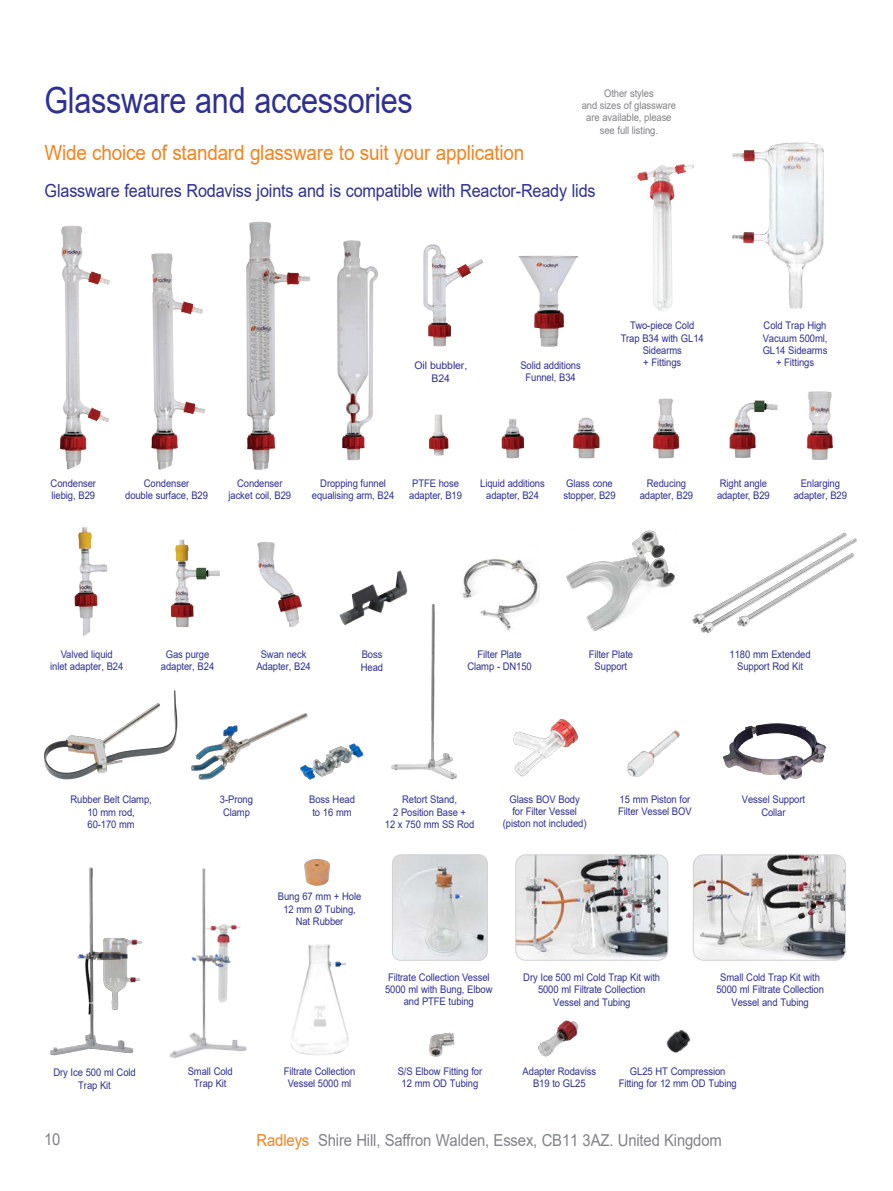
<style>
.page{position:relative;width:893px;height:1191px;background:#fff}
.page>*{position:absolute;margin:0;border:0;box-sizing:border-box;transform-origin:0 0}
.t1{font:36px "Arial";letter-spacing:-.01em;color:#2e3092;scale:.85 1}
.t2{font:21px "Arial";letter-spacing:-.01em;color:#f58220;scale:.9 1}
.t3{font:18px "Arial";letter-spacing:-.01em;color:#2e3092;scale:.9 1}
.t4{font:16.5px "Arial";letter-spacing:-.01em;color:#808285;scale:.9 1}
.New_Style_Sheet{font:10.5px/12.6px "Arial";letter-spacing:-.01em;color:#2e3092;text-align:center;scale:.9 1}
.New_Style_Sheet-2{font:10.5px/12.1px "Arial";letter-spacing:-.01em;color:#808285;text-align:center;scale:.9 1}
.New_Style_Sheet-3{font:10.5px/12.6px "Arial";letter-spacing:-.01em;color:#2e3092;text-align:center}
.s1{color:#f58220}
</style>
<div class="page">
<img style="left:246px;top:222px;width:64px;height:248px">
<img style="left:59px;top:225px;width:52px;height:245px">
<img style="left:151px;top:253px;width:55px;height:217px">
<img style="left:337px;top:240px;width:41px;height:220px">
<img style="left:171px;top:539px;width:49px;height:88px">
<img style="left:75px;top:527px;width:32px;height:109px">
<img style="left:518px;top:255px;width:61px;height:92px">
<img style="left:653px;top:398px;width:27px;height:61px">
<img style="left:806px;top:391px;width:27px;height:69px">
<img style="left:429px;top:414px;width:20px;height:42px">
<img style="left:502px;top:419px;width:22px;height:39px">
<img style="left:573px;top:417px;width:27px;height:41px">
<img style="left:257px;top:542px;width:45px;height:85px">
<img style="left:729px;top:400px;width:48px;height:58px">
<img style="left:423px;top:244px;width:60px;height:102px">
<img style="left:340px;top:570px;width:68px;height:55px">
<img style="left:732px;top:142px;width:92px;height:167px">
<img style="left:631px;top:164px;width:63px;height:147px">
<img style="left:566px;top:530px;width:109px;height:101px">
<img style="left:462px;top:559px;width:77px;height:72px">
<img style="left:44px;top:690px;width:134px;height:90px">
<img style="left:191px;top:713px;width:117px;height:67px">
<img style="left:296px;top:732px;width:68px;height:48px">
<img style="left:386px;top:600px;width:78px;height:180px">
<img style="left:291px;top:944px;width:58px;height:111px">
<img style="left:692px;top:533px;width:165px;height:100px">
<img style="left:723px;top:725px;width:59px;height:53px">
<img style="left:513px;top:719px;width:65px;height:58px">
<img style="left:627px;top:730px;width:53px;height:48px">
<img style="left:50px;top:867px;width:92px;height:189px">
<img style="left:169px;top:868px;width:78px;height:190px">
<img style="left:429px;top:1033px;width:26px;height:24px">
<img style="left:304px;top:859px;width:27px;height:26px">
<img style="left:538px;top:1020px;width:41px;height:37px">
<img style="left:666px;top:1029px;width:25px;height:24px">
<img style="left:516px;top:856px;width:152px;height:104px">
<div style="left:515px;top:854px;width:153px;height:106px;border:1px solid #d1d2d4;border-radius:10px"></div>
<img style="left:693px;top:856px;width:152px;height:104px">
<div style="left:693px;top:854px;width:153px;height:106px;border:1px solid #d1d2d4;border-radius:10px"></div>
<img style="left:392px;top:856px;width:95px;height:104px">
<div style="left:392px;top:854px;width:96px;height:106px;border:1px solid #d1d2d4;border-radius:8px"></div>
<p class="t1" style="left:44px;top:75px;width:435px">Glassware and accessories</p>
<p class="t2" style="left:44px;top:138px;width:535px">Wide choice of standard glassware to suit your application</p>
<p class="New_Style_Sheet-2" style="left:582px;top:87px;width:106px">Other styles<br>and sizes of glassware</p>
<p class="New_Style_Sheet-2" style="left:586px;top:112px;width:96px">are available, please</p>
<p class="New_Style_Sheet-2" style="left:600px;top:124px;width:66px">see full listing.</p>
<p class="t3" style="left:45px;top:178px;width:614px">Glassware features Rodaviss joints and is compatible with Reactor-Ready lids</p>
<p class="New_Style_Sheet-3" style="left:414px;top:359px;width:54px">Oil bubbler,<br>B24</p>
<p class="New_Style_Sheet" style="left:520px;top:359px;width:69px">Solid additions</p>
<p class="New_Style_Sheet" style="left:525px;top:371px;width:57px">Funnel, B34</p>
<p class="New_Style_Sheet" style="left:621px;top:319px;width:94px;line-height:12.1px">Two-piece Cold<br>Trap B34 with GL14<br>Sidearms<br>+ Fittings</p>
<p class="New_Style_Sheet" style="left:763px;top:319px;width:73px;line-height:12.1px">Cold Trap High<br>Vacuum 500ml,<br>GL14 Sidearms + Fittings</p>
<p class="New_Style_Sheet" style="left:51px;top:476px;width:52px">Condenser</p>
<p class="New_Style_Sheet" style="left:52px;top:489px;width:50px">liebig, B29</p>
<p class="New_Style_Sheet" style="left:144px;top:476px;width:52px">Condenser</p>
<p class="New_Style_Sheet" style="left:125px;top:489px;width:94px">double surface, B29</p>
<p class="New_Style_Sheet" style="left:237px;top:476px;width:52px">Condenser</p>
<p class="New_Style_Sheet" style="left:229px;top:489px;width:71px">jacket coil, B29</p>
<p class="New_Style_Sheet" style="left:320px;top:476px;width:74px">Dropping funnel</p>
<p class="New_Style_Sheet" style="left:312px;top:489px;width:93px">equalising arm, B24</p>
<p class="New_Style_Sheet" style="left:409px;top:477px;width:60px;line-height:12.1px;text-align:left">PTFE hose adapter, B19</p>
<p class="New_Style_Sheet" style="left:480px;top:477px;width:73px;line-height:12.1px">Liquid additions adapter, B24</p>
<p class="New_Style_Sheet" style="left:563px;top:477px;width:60px;line-height:12.1px;text-align:left">Glass cone stopper, B29</p>
<p class="New_Style_Sheet" style="left:640px;top:476px;width:61px">Reducing adapter, B29</p>
<p class="New_Style_Sheet" style="left:717px;top:477px;width:60px;line-height:12.1px;text-align:left">Right angle adapter, B29</p>
<p class="New_Style_Sheet" style="left:794px;top:476px;width:61px">Enlarging adapter, B29</p>
<p class="New_Style_Sheet" style="left:61px;top:648px;width:59px">Valved liquid</p>
<p class="New_Style_Sheet" style="left:50px;top:660px;width:83px">inlet adapter, B24</p>
<p class="New_Style_Sheet" style="left:166px;top:648px;width:50px">Gas purge</p>
<p class="New_Style_Sheet" style="left:161px;top:660px;width:61px">adapter, B24</p>
<p class="New_Style_Sheet" style="left:261px;top:648px;width:52px">Swan neck</p>
<p class="New_Style_Sheet" style="left:256px;top:660px;width:62px">Adapter, B24</p>
<p class="New_Style_Sheet" style="left:361px;top:648px;width:26px;text-align:left">Boss<br>Head</p>
<p class="New_Style_Sheet" style="left:467px;top:648px;width:73px;line-height:12.1px">Filter Plate<br>Clamp - DN150</p>
<p class="New_Style_Sheet" style="left:589px;top:648px;width:51px;line-height:12.1px">Filter Plate<br>Support</p>
<p class="New_Style_Sheet" style="left:730px;top:648px;width:92px;line-height:12.1px">1180 mm Extended<br>Support Rod Kit</p>
<p class="New_Style_Sheet" style="left:70px;top:793px;width:92px">Rubber Belt Clamp,</p>
<p class="New_Style_Sheet" style="left:87px;top:805px;width:54px">10 mm rod,</p>
<p class="New_Style_Sheet" style="left:88px;top:818px;width:54px">60-170 mm</p>
<p class="New_Style_Sheet" style="left:220px;top:793px;width:38px;text-align:left">3-Prong<br>Clamp</p>
<p class="New_Style_Sheet" style="left:309px;top:793px;width:52px">Boss Head to 16 mm</p>
<p class="New_Style_Sheet" style="left:503px;top:793px;width:95px;line-height:12.1px">Glass BOV Body<br>for Filter Vessel (piston not included)</p>
<p class="New_Style_Sheet" style="left:618px;top:793px;width:83px;line-height:12.1px;text-align:left">15 mm Piston for<br>Filter Vessel BOV</p>
<p class="New_Style_Sheet" style="left:385px;top:793px;width:101px">Retort Stand,<br>2 Position Base +<br>12 x 750 mm SS Rod</p>
<p class="New_Style_Sheet" style="left:742px;top:793px;width:72px">Vessel Support<br>Collar</p>
<p class="New_Style_Sheet" style="left:278px;top:890px;width:94px">Bung 67 mm + Hole<br>12 mm Ø Tubing,<br>Nat Rubber</p>
<p class="New_Style_Sheet" style="left:385px;top:971px;width:121px;line-height:12.1px">Filtrate Collection Vessel<br>5000 ml with Bung, Elbow and PTFE tubing</p>
<p class="New_Style_Sheet" style="left:523px;top:970px;width:154px">Dry Ice 500 ml Cold Trap Kit with<br>5000 ml Filtrate Collection<br>Vessel and Tubing</p>
<p class="New_Style_Sheet" style="left:716px;top:970px;width:121px">Small Cold Trap Kit with<br>5000 ml Filtrate Collection<br>Vessel and Tubing</p>
<p class="New_Style_Sheet" style="left:284px;top:1064px;width:81px;line-height:12.1px">Filtrate Collection<br>Vessel 5000 ml</p>
<p class="New_Style_Sheet" style="left:53px;top:1066px;width:93px">Dry Ice 500 ml Cold<br>Trap Kit</p>
<p class="New_Style_Sheet" style="left:619px;top:1064px;width:133px">GL25 HT Compression<br>Fitting for 12 mm OD Tubing</p>
<p class="New_Style_Sheet" style="left:398px;top:1064px;width:95px">S/S Elbow Fitting for<br>12 mm OD Tubing</p>
<p class="New_Style_Sheet" style="left:188px;top:1064px;width:52px">Small Cold<br>Trap Kit</p>
<p class="New_Style_Sheet" style="left:523px;top:1064px;width:83px">Adapter Rodaviss<br>B19 to GL25</p>
<h3 class="t4" style="left:44px;top:1128px;width:20px">10</h3>
<h3 class="t4" style="left:257px;top:1128px;width:518px"><span class="s1">Radleys</span> Shire Hill, Saffron Walden, Essex, CB11 3AZ. United Kingdom</h3>
</div>
